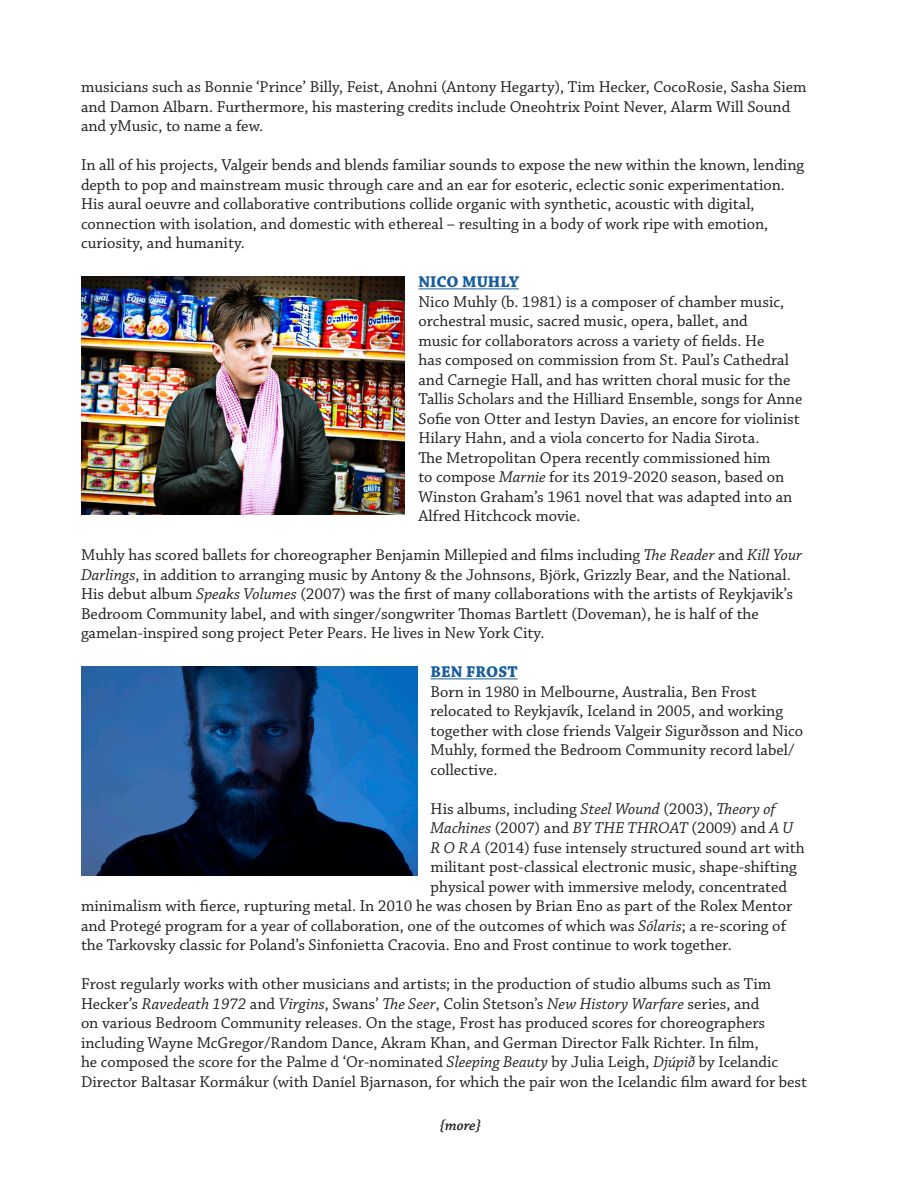
<style>
.page{position:relative;width:918px;height:1188px;background:#fff}
.page>*{position:absolute;margin:0;border:0;box-sizing:border-box;transform-origin:0 0}
.t1{font:16.5px/19.5px "Chaparral Pro";color:#231f20}
.t2{font:italic 16.5px "Chaparral Pro";color:#231f20}
.t3{font:700 16.5px "Chaparral Pro";color:#175d9e}
.t4{font:italic 600 15px "Chaparral Pro";color:#231f20}
.s1{font-style:italic}
.s2{font-weight:700;color:#175d9e}
.s3{font-style:normal}
</style>
<div class="page">
<hr style="left:418px;top:288px;width:101px;height:1px;background:#175d9e">
<hr style="left:431px;top:678px;width:87px;height:1px;background:#175d9e">
<img style="left:81px;top:666px;width:336px;height:210px">
<img style="left:81px;top:276px;width:324px;height:239px">
<p class="t1" style="left:81px;top:78px;width:727px">musicians such as Bonnie ‘Prince’ Billy, Feist, Anohni (Antony Hegarty), Tim Hecker, CocoRosie, Sasha Siem and Damon Albarn. Furthermore, his mastering credits include Oneohtrix Point Never, Alarm Will Sound and yMusic, to name a few.</p>
<p class="t1" style="left:81px;top:156px;width:725px">In all of his projects, Valgeir bends and blends familiar sounds to expose the new within the known, lending depth to pop and mainstream music through care and an ear for esoteric, eclectic sonic experimentation.<br>His aural oeuvre and collaborative contributions collide organic with synthetic, acoustic with digital, connection with isolation, and domestic with ethereal – resulting in a body of work ripe with emotion, curiosity, and humanity.</p>
<p class="t3" style="left:418px;top:272px;width:102px">NICO MUHLY</p>
<p class="t1" style="left:418px;top:292px;width:385px">Nico Muhly (b. 1981) is a composer of chamber music, orchestral music, sacred music, opera, ballet, and<br>music for collaborators across a variety of fields. He<br>has composed on commission from St. Paul’s Cathedral and Carnegie Hall, and has written choral music for the Tallis Scholars and the Hilliard Ensemble, songs for Anne Sofie von Otter and Iestyn Davies, an encore for violinist Hilary Hahn, and a viola concerto for Nadia Sirota.<br>The Metropolitan Opera recently commissioned him<br>to compose <span class="s1">Marnie</span> for its 2019-2020 season, based on Winston Graham’s 1961 novel that was adapted into an Alfred Hitchcock movie.</p>
<p class="t1" style="left:81px;top:546px;width:723px">Muhly has scored ballets for choreographer Benjamin Millepied and films including <span class="s1">The Reader</span> and <span class="s1">Kill Your Darlings</span>, in addition to arranging music by Antony &amp; the Johnsons, Björk, Grizzly Bear, and the National.<br>His debut album <span class="s1">Speaks Volumes</span> (2007) was the first of many collaborations with the artists of Reykjavik’s Bedroom Community label, and with singer/songwriter Thomas Bartlett (Doveman), he is half of the gamelan-inspired song project Peter Pears. He lives in New York City.</p>
<p class="t1" style="left:431px;top:663px;width:374px"><span class="s2">BEN FROST<br></span>Born in 1980 in Melbourne, Australia, Ben Frost relocated to Reykjavík, Iceland in 2005, and working together with close friends Valgeir Sigurðsson and Nico Muhly, formed the Bedroom Community record label/ collective.</p>
<p class="t1" style="left:431px;top:799px;width:347px">His albums, including <span class="s1">Steel Wound</span> (2003), <span class="s1">Theory of</span></p>
<p class="t2" style="left:431px;top:819px;width:364px">Machines <span class="s3">(2007) and</span> BY THE THROAT <span class="s3">(2009) and</span> A U</p>
<p class="t1" style="left:431px;top:838px;width:376px"><span class="s1">R O R A</span> (2014) fuse intensely structured sound art with</p>
<p class="t1" style="left:431px;top:858px;width:368px">militant post-classical electronic music, shape-shifting</p>
<p class="t1" style="left:431px;top:877px;width:358px">physical power with immersive melody, concentrated</p>
<p class="t1" style="left:81px;top:897px;width:713px">minimalism with fierce, rupturing metal. In 2010 he was chosen by Brian Eno as part of the Rolex Mentor</p>
<p class="t1" style="left:81px;top:916px;width:707px">and Protegé program for a year of collaboration, one of the outcomes of which was <span class="s1">Sólaris</span>; a re-scoring of</p>
<p class="t1" style="left:81px;top:936px;width:652px">the Tarkovsky classic for Poland’s Sinfonietta Cracovia. Eno and Frost continue to work together.</p>
<p class="t1" style="left:81px;top:975px;width:728px">Frost regularly works with other musicians and artists; in the production of studio albums such as Tim Hecker’s <span class="s1">Ravedeath 1972</span> and <span class="s1">Virgins</span>, Swans’ <span class="s1">The Seer</span>, Colin Stetson’s <span class="s1">New History Warfare</span> series, and<br>on various Bedroom Community releases. On the stage, Frost has produced scores for choreographers including Wayne McGregor/Random Dance, Akram Khan, and German Director Falk Richter. In film,<br>he composed the score for the Palme d ‘Or-nominated <span class="s1">Sleeping Beauty</span> by Julia Leigh, <span class="s1">Djúpið</span> by Icelandic Director Baltasar Kormákur (with Daníel Bjarnason, for which the pair won the Icelandic film award for best</p>
<p class="t4" style="left:440px;top:1117px;width:43px">{more}</p>
</div>
